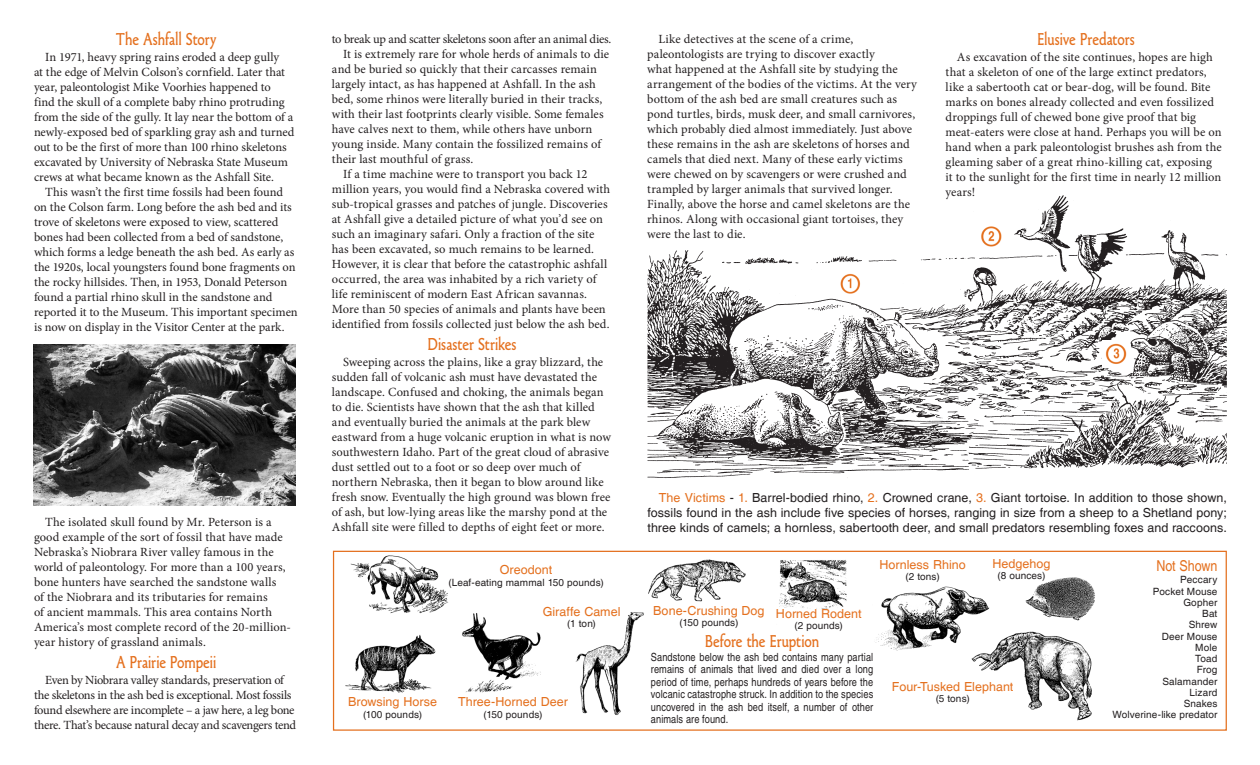
<style>
.page{position:relative;width:1260px;height:765px;background:#fff}
.page>*{position:absolute;margin:0;border:0;box-sizing:border-box;transform-origin:0 0}
.t1{font:18px "Paradigm Pro";letter-spacing:-.005em;color:#e4701e;scale:.83 1}
.t2{font:15px "Helvetica";letter-spacing:-.005em;color:#e4701e;scale:.83 1}
.t3{font:12.5px/15px "Minion Pro";color:#231f20}
.t4{font:12.5px/15px "Helvetica";letter-spacing:.005em;color:#231f20;text-align:justify}
.t5{font:12.5px/15px "Minion Pro";letter-spacing:-.025em;color:#231f20;text-align:center}
.t6{font:12.5px "Helvetica";letter-spacing:.005em;color:#e4701e}
.t7{font:condensed 11.25px/12.5px "Helvetica";letter-spacing:.01em;color:#231f20;text-align:justify}
.t8{font:10px/11.2px "Helvetica";letter-spacing:.01em;color:#231f20;text-align:right}
.s1{color:#e4701e}
</style>
<div class="page">
<img style="left:345px;top:555px;width:750px;height:166px">
<div style="left:333px;top:551px;width:894px;height:180px;border:1px solid #e4701e"></div>
<img style="left:34px;top:344px;width:261px;height:162px">
<img style="left:648px;top:195px;width:579px;height:283px">
<img style="left:838px;top:270px;width:25px;height:27px">
<img style="left:979px;top:223px;width:25px;height:27px">
<img style="left:1102px;top:341px;width:25px;height:27px">
<h1 class="t1" style="left:116px;top:29px;width:123px">The Ashfall Story</h1>
<p class="t3" style="left:34px;top:50px;width:262px;text-indent:11px">In 1971, heavy spring rains eroded a deep gully<br>at the edge of Melvin Colson’s cornfield. Later that year, paleontologist Mike Voorhies happened to find the skull of a complete baby rhino protruding from the side of the gully. It lay near the bottom of a newly-exposed bed of sparkling gray ash and turned out to be the first of more than 100 rhino skeletons excavated by University of Nebraska State Museum crews at what became known as the Ashfall Site.</p>
<p class="t3" style="left:34px;top:185px;width:265px;text-indent:11px">This wasn’t the first time fossils had been found on the Colson farm. Long before the ash bed and its trove of skeletons were exposed to view, scattered bones had been collected from a bed of sandstone, which forms a ledge beneath the ash bed. As early as the 1920s, local youngsters found bone fragments on the rocky hillsides. Then, in 1953, Donald Peterson found a partial rhino skull in the sandstone and reported it to the Museum. This important specimen is now on display in the Visitor Center at the park.</p>
<p class="t3" style="left:34px;top:515px;width:258px;text-indent:11px">The isolated skull found by Mr. Peterson is a good example of the sort of fossil that have made Nebraska’s Niobrara River valley famous in the world of paleontology. For more than a 100 years, bone hunters have searched the sandstone walls<br>of the Niobrara and its tributaries for remains<br>of ancient mammals. This area contains North America’s most complete record of the 20-million&shy;year history of grassland animals.</p>
<h1 class="t1" style="left:116px;top:651px;width:122px">A Prairie Pompeii</h1>
<p class="t5" style="left:34px;top:673px;width:264px">Even by Niobrara valley standards, preservation of<br>the skeletons in the ash bed is exceptional. Most fossils found elsewhere are incomplete – a jaw here, a leg bone there. That’s because natural decay and scavengers tend</p>
<p class="t5" style="left:332px;top:32px;width:281px">to break up and scatter skeletons soon after an animal dies.</p>
<p class="t3" style="left:343px;top:47px;width:268px">It is extremely rare for whole herds of animals to die</p>
<p class="t3" style="left:332px;top:62px;width:267px">and be buried so quickly that their carcasses remain</p>
<p class="t3" style="left:332px;top:77px;width:265px">largely intact, as has happened at Ashfall. In the ash</p>
<p class="t3" style="left:332px;top:92px;width:272px">bed, some rhinos were literally buried in their tracks,</p>
<p class="t3" style="left:332px;top:107px;width:273px">with their last footprints clearly visible. Some females</p>
<p class="t3" style="left:332px;top:122px;width:262px">have calves next to them, while others have unborn</p>
<p class="t3" style="left:332px;top:137px;width:271px">young inside. Many contain the fossilized remains of</p>
<p class="t3" style="left:332px;top:152px;width:143px">their last mouthful of grass.</p>
<p class="t3" style="left:343px;top:167px;width:246px">If a time machine were to transport you back 12</p>
<p class="t3" style="left:332px;top:182px;width:280px">million years, you would find a Nebraska covered with</p>
<p class="t3" style="left:332px;top:197px;width:277px">sub-tropical grasses and patches of jungle. Discoveries</p>
<p class="t3" style="left:332px;top:212px;width:273px">at Ashfall give a detailed picture of what you’d see on</p>
<p class="t3" style="left:332px;top:227px;width:264px">such an imaginary safari. Only a fraction of the site</p>
<p class="t3" style="left:332px;top:242px;width:264px">has been excavated, so much remains to be learned.</p>
<p class="t3" style="left:332px;top:257px;width:277px">However, it is clear that before the catastrophic ashfall</p>
<p class="t3" style="left:332px;top:272px;width:266px">occurred, the area was inhabited by a rich variety of</p>
<p class="t3" style="left:332px;top:287px;width:257px">life reminiscent of modern East African savannas.</p>
<p class="t3" style="left:332px;top:302px;width:275px">More than 50 species of animals and plants have been</p>
<p class="t3" style="left:332px;top:317px;width:279px">identified from fossils collected just below the ash bed.</p>
<h1 class="t1" style="left:428px;top:333px;width:108px">Disaster Strikes</h1>
<p class="t3" style="left:332px;top:354px;width:281px;text-indent:11px">Sweeping across the plains, like a gray blizzard, the sudden fall of volcanic ash must have devastated the landscape. Confused and choking, the animals began to die. Scientists have shown that the ash that killed and eventually buried the animals at the park blew eastward from a huge volcanic eruption in what is now southwestern Idaho. Part of the great cloud of abrasive dust settled out to a foot or so deep over much of northern Nebraska, then it began to blow around like fresh snow. Eventually the high ground was blown free of ash, but low-lying areas like the marshy pond at the Ashfall site were filled to depths of eight feet or more.</p>
<p class="t6" style="left:500px;top:563px;width:54px">Oreodont</p>
<p class="t8" style="left:448px;top:577px;width:157px">(Leaf-eating mammal 150 pounds)</p>
<p class="t6" style="left:543px;top:604px;width:79px">Giraffe Camel</p>
<p class="t8" style="left:567px;top:618px;width:30px">(1 ton)</p>
<p class="t6" style="left:348px;top:695px;width:90px">Browsing Horse</p>
<p class="t8" style="left:363px;top:709px;width:61px">(100 pounds)</p>
<p class="t6" style="left:458px;top:695px;width:111px">Three-Horned Deer</p>
<p class="t8" style="left:484px;top:709px;width:60px">(150 pounds)</p>
<p class="t3" style="left:647px;top:31px;width:271px;text-indent:11px">Like detectives at the scene of a crime, paleontologists are trying to discover exactly<br>what happened at the Ashfall site by studying the arrangement of the bodies of the victims. At the very bottom of the ash bed are small creatures such as pond turtles, birds, musk deer, and small carnivores, which probably died almost immediately. Just above these remains in the ash are skeletons of horses and camels that died next. Many of these early victims were chewed on by scavengers or were crushed and trampled by larger animals that survived longer.<br>Finally, above the horse and camel skeletons are the rhinos. Along with occasional giant tortoises, they were the last to die.</p>
<h1 class="t1" style="left:1037px;top:29px;width:119px">Elusive Predators</h1>
<p class="t3" style="left:946px;top:50px;width:278px;text-indent:11px">As excavation of the site continues, hopes are high that a skeleton of one of the large extinct predators, like a sabertooth cat or bear-dog, will be found. Bite marks on bones already collected and even fossilized droppings full of chewed bone give proof that big meat-eaters were close at hand. Perhaps you will be on hand when a park paleontologist brushes ash from the gleaming saber of a great rhino-killing cat, exposing it to the sunlight for the first time in nearly 12 million years!</p>
<p class="t4" style="left:648px;top:490px;width:581px;text-indent:11px"><span class="s1">The Victims</span> - <span class="s1">1.</span> Barrel-bodied rhino, <span class="s1">2.</span> Crowned crane, <span class="s1">3.</span> Giant tortoise. In addition to those shown, fossils found in the ash include five species of horses, ranging in size from a sheep to a Shetland pony; three kinds of camels; a hornless, sabertooth deer, and small predators resembling foxes and raccoons.</p>
<p class="t6" style="left:653px;top:603px;width:113px">Bone-Crushing Dog</p>
<p class="t8" style="left:679px;top:617px;width:60px">(150 pounds)</p>
<p class="t6" style="left:776px;top:606px;width:87px">Horned Rodent</p>
<p class="t8" style="left:795px;top:620px;width:50px">(2 pounds)</p>
<p class="t6" style="left:879px;top:557px;width:88px">Hornless Rhino</p>
<p class="t8" style="left:906px;top:571px;width:36px">(2 tons)</p>
<p class="t6" style="left:992px;top:556px;width:60px">Hedgehog</p>
<p class="t8" style="left:998px;top:570px;width:49px">(8 ounces)</p>
<h1 class="t1" style="left:705px;top:630px;width:139px">Before the Eruption</h1>
<p class="t7" style="left:651px;top:651px;width:224px">Sandstone below the ash bed contains many partial remains of animals that lived and died over a long period of time, perhaps hundreds of years before the volcanic catastrophe struck. In addition to the species uncovered in the ash bed itself, a number of other animals are found.</p>
<p class="t6" style="left:892px;top:679px;width:123px">Four-Tusked Elephant</p>
<p class="t8" style="left:936px;top:693px;width:36px">(5 tons)</p>
<p class="t2" style="left:1156px;top:557px;width:75px">Not Shown</p>
<p class="t8" style="left:1112px;top:575px;width:106px">Peccary<br>Pocket Mouse<br>Gopher<br>Bat<br>Shrew<br>Deer Mouse<br>Mole<br>Toad<br>Frog<br>Salamander<br>Lizard<br>Snakes<br>Wolverine-like predator</p>
</div>
